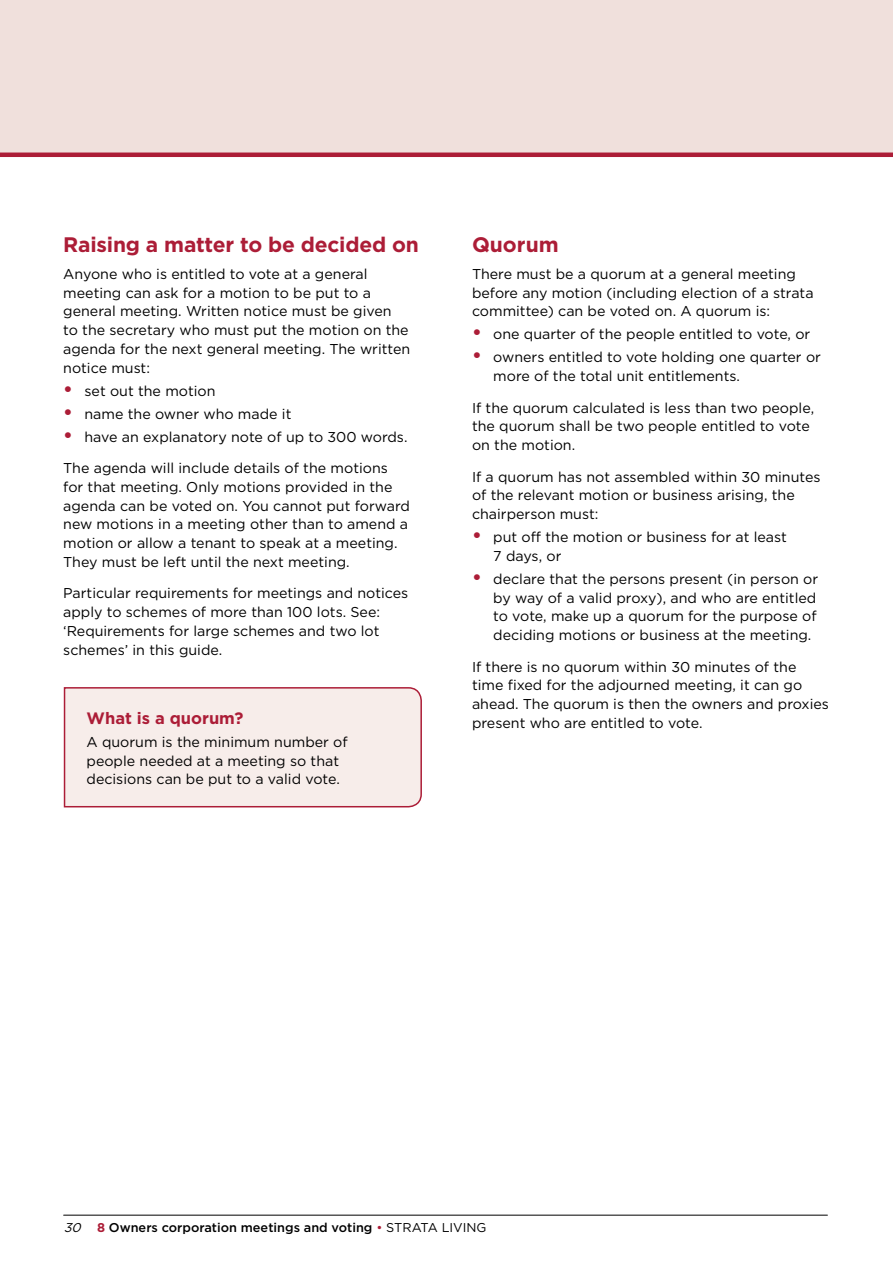
<style>
.page{position:relative;width:893px;height:1263px;background:#fff}
.page>*{position:absolute;margin:0;border:0;box-sizing:border-box;transform-origin:0 0}
.t1{font:700 21px "Gotham HTF";letter-spacing:-.01em;color:#ac1d37}
.t2{font:700 16.5px "Gotham HTF";color:#ac1d37}
.t3{font:14.25px/18.8px "Gotham HTF";color:#000}
.t4{font:500 12.75px "Gotham HTF";color:#000}
.s1{font-weight:700;font-size:19.5px;color:#ac1d37}
.s2{font-weight:400;font-style:italic}
.s3{font-weight:700;color:#ac1d37}
.s4{font-weight:400;color:#ac1d37}
.s5{font-weight:400}
</style>
<div class="page">
<hr style="left:64px;top:1215px;width:763px;height:1px;background:#000">
<div style="left:0;top:0;width:893px;height:154px;background:#f0e0dc"></div>
<hr style="left:0;top:153px;width:893px;height:4px;background:#ac1d37">
<div style="left:63px;top:687px;width:359px;height:121px;background:#f7edea"></div>
<h1 class="t1" style="left:63px;top:232px;width:357px">Raising a matter to be decided on</h1>
<p class="t3" style="left:63px;top:264px;width:349px">Anyone who is entitled to vote at a general meeting can ask for a motion to be put to a general meeting. Written notice must be given<br>to the secretary who must put the motion on the agenda for the next general meeting. The written notice must:</p>
<p class="t3" style="left:63px;top:381px;width:154px"><span class="s1">•</span> set out the motion</p>
<p class="t3" style="left:63px;top:404px;width:230px"><span class="s1">•</span> name the owner who made it</p>
<p class="t3" style="left:63px;top:427px;width:346px"><span class="s1">•</span> have an explanatory note of up to 300 words.</p>
<p class="t3" style="left:63px;top:458px;width:348px">The agenda will include details of the motions for that meeting. Only motions provided in the agenda can be voted on. You cannot put forward new motions in a meeting other than to amend a motion or allow a tenant to speak at a meeting.<br>They must be left until the next meeting.</p>
<p class="t3" style="left:63px;top:584px;width:347px">Particular requirements for meetings and notices apply to schemes of more than 100 lots. See: ‘Requirements for large schemes and two lot schemes’ in this guide.</p>
<h1 class="t1" style="left:472px;top:232px;width:88px">Quorum</h1>
<p class="t3" style="left:472px;top:264px;width:343px">There must be a quorum at a general meeting before any motion (including election of a strata committee) can be voted on. A quorum is:</p>
<p class="t3" style="left:472px;top:325px;width:340px"><span class="s1">•</span> one quarter of the people entitled to vote, or</p>
<p class="t3" style="left:493px;top:348px;width:329px;text-indent:-21px"><span class="s1">•</span> owners entitled to vote holding one quarter or more of the total unit entitlements.</p>
<p class="t3" style="left:472px;top:398px;width:344px">If the quorum calculated is less than two people, the quorum shall be two people entitled to vote on the motion.</p>
<p class="t3" style="left:472px;top:467px;width:350px">If a quorum has not assembled within 30 minutes of the relevant motion or business arising, the chairperson must:</p>
<p class="t3" style="left:493px;top:527px;width:295px;text-indent:-21px"><span class="s1">•</span> put off the motion or business for at least<br>7 days, or</p>
<p class="t3" style="left:493px;top:569px;width:326px;text-indent:-21px"><span class="s1">•</span> declare that the persons present (in person or by way of a valid proxy), and who are entitled to vote, make up a quorum for the purpose of deciding motions or business at the meeting.</p>
<p class="t3" style="left:472px;top:657px;width:358px">If there is no quorum within 30 minutes of the time fixed for the adjourned meeting, it can go ahead. The quorum is then the owners and proxies</p>
<p class="t2" style="left:87px;top:708px;width:158px">What is a quorum?</p>
<p class="t3" style="left:472px;top:713px;width:232px">present who are entitled to vote.</p>
<p class="t3" style="left:87px;top:732px;width:263px">A quorum is the minimum number of people needed at a meeting so that decisions can be put to a valid vote.</p>
<p class="t4" style="left:64px;top:1221px;width:424px"><span class="s2">30</span> <span class="s3">8</span> Owners corporation meetings and voting <span class="s4">•</span> <span class="s5">STRATA LIVI NG</span></p>
</div>
